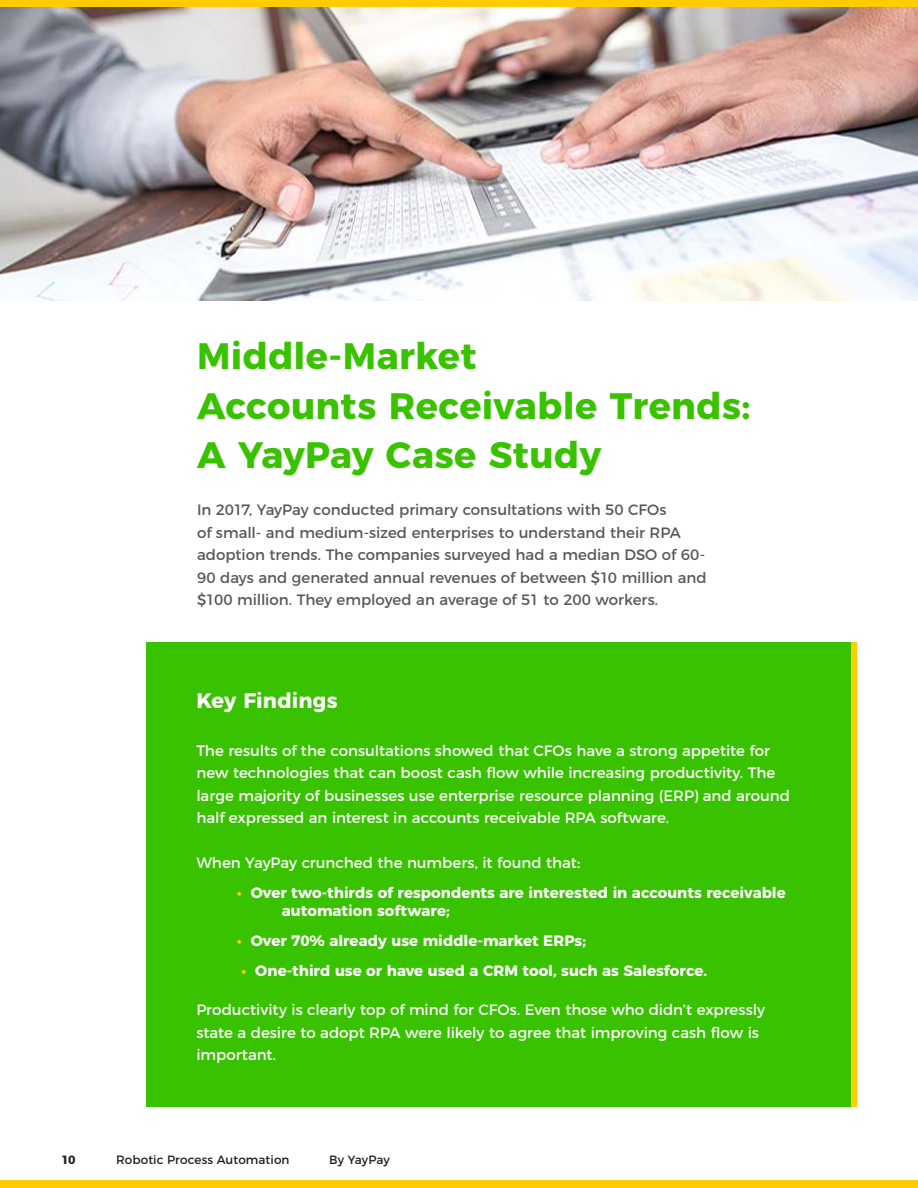
<style>
.page{position:relative;width:918px;height:1188px;background:#fff}
.page>*{position:absolute;margin:0;border:0;box-sizing:border-box;transform-origin:0 0}
.t1{font:700 36.75px/49.5px "Montserrat";letter-spacing:.01em;color:#38c200}
.t2{font:700 21px "Montserrat";letter-spacing:.005em;color:#fff}
.t3{font:15px/22.5px "Montserrat";color:#fff}
.t4{font:15px/22.5px "Montserrat";letter-spacing:-.005em;color:#59595a}
.t5{font:700 15px/18px "Montserrat";color:#fff}
.t6{font:12px "Montserrat";letter-spacing:.005em;color:#221f1f}
.t7{font:700 12px "Montserrat";color:#221f1f}
.s1{color:#ffcc02}
</style>
<div class="page">
<div style="left:0;top:1181px;width:918px;height:7px;background:#ffcc02"></div>
<div style="left:0;top:0;width:918px;height:7px;background:#ffcc02"></div>
<div style="left:146px;top:643px;width:708px;height:464px;background:#38c200"></div>
<img style="left:0;top:8px;width:918px;height:293px">
<div style="left:851px;top:643px;width:5px;height:464px;background:#fccd04"></div>
<h1 class="t1" style="left:197px;top:333px;width:555px">Middle-Market<br>Accounts Receivable Trends:<br>A YayPay Case Study</h1>
<p class="t4" style="left:197px;top:499px;width:511px">In 2017, YayPay conducted primary consultations with 50 CFOs<br>of small- and medium-sized enterprises to understand their RPA adoption trends. The companies surveyed had a median DSO of 60- 90 days and generated annual revenues of between $10 million and $100 million. They employed an average of 51 to 200 workers.</p>
<h2 class="t2" style="left:196px;top:691px;width:143px">Key Findings</h2>
<p class="t3" style="left:196px;top:740px;width:595px">The results of the consultations showed that CFOs have a strong appetite for new technologies that can boost cash flow while increasing productivity. The large majority of businesses use enterprise resource planning (ERP) and around half expressed an interest in accounts receivable RPA software.</p>
<p class="t3" style="left:196px;top:852px;width:386px">When YayPay crunched the numbers, it found that:</p>
<p class="t5" style="left:282px;top:884px;width:506px;text-indent:-45px"><span class="s1">•</span> Over two-thirds of respondents are interested in accounts receivable automation software;</p>
<p class="t5" style="left:237px;top:932px;width:351px"><span class="s1">•</span> Over 70% already use middle-market ERPs;</p>
<p class="t5" style="left:241px;top:962px;width:467px"><span class="s1">•</span> One-third use or have used a CRM tool, such as Salesforce.</p>
<p class="t3" style="left:196px;top:999px;width:570px">Productivity is clearly top of mind for CFOs. Even those who didn’t expressly state a desire to adopt RPA were likely to agree that improving cash flow is important.</p>
<p class="t7" style="left:62px;top:1153px;width:16px">10</p>
<p class="t6" style="left:116px;top:1154px;width:175px">Robotic Process Automation</p>
<p class="t6" style="left:329px;top:1154px;width:62px">By YayPay</p>
</div>
